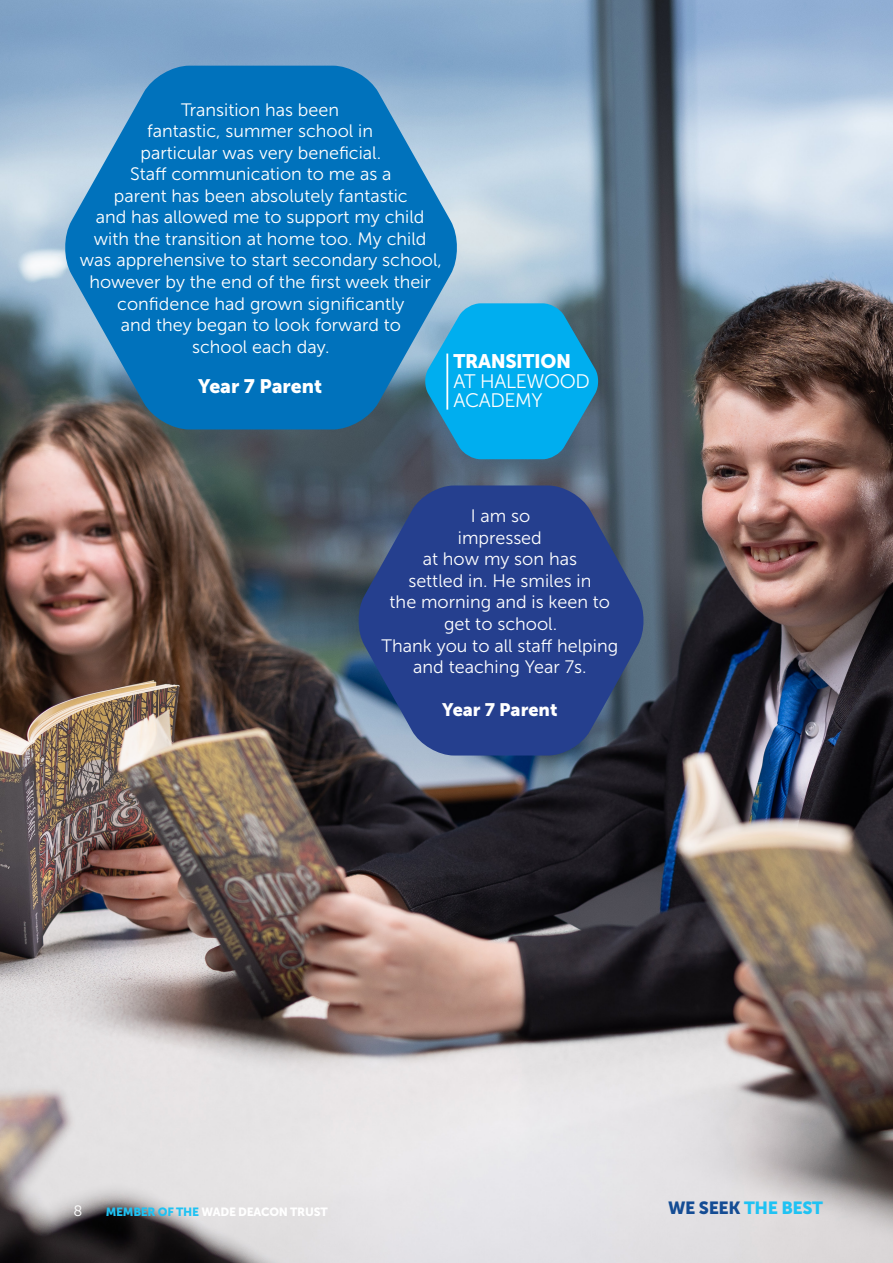
<style>
.page{position:relative;width:893px;height:1263px;background:#fff}
.page>*{position:absolute;margin:0;border:0;box-sizing:border-box;transform-origin:0 0}
.t1{font:19.5px "Museo Sans 300";letter-spacing:-.02em;color:#fff}
.t2{font:19.5px "Museo Sans 900";letter-spacing:-.02em;color:#fff}
.t3{font:19.35px "Museo Sans 900";color:#fff}
.t4{font:18px/21.6px "Museo Sans 300";color:#fff;text-align:center}
.t5{font:18px "Museo Sans 900";color:#fff}
.t6{font:17.55px "Museo Sans 900";letter-spacing:-.02em;color:#1fc2f3}
.t7{font:15px "Museo Sans 300";color:#fff}
.t8{font:11.85px "Museo Sans 900";letter-spacing:-.02em;color:#fff}
.s1{color:#1fc2f3}
.s2{color:#144c94}
</style>
<div class="page">
<img style="left:0;top:0;width:893px;height:1263px">
<svg style="left:357px;top:485px;width:288px;height:270px;background:#304889"></svg>
<svg style="left:63px;top:66px;width:396px;height:363px;background:#1e7dbb"></svg>
<svg style="left:424px;top:303px;width:175px;height:156px;background:#16a1d6"></svg>
<hr style="left:446px;top:354px;width:2px;height:56px;background:#fff">
<p class="t4" style="left:181px;top:99px;width:159px">Transition has been</p>
<p class="t4" style="left:147px;top:120px;width:227px">fantastic, summer school in</p>
<p class="t4" style="left:141px;top:142px;width:242px">particular was very beneficial.</p>
<p class="t4" style="left:130px;top:163px;width:263px">Staff communication to me as a</p>
<p class="t4" style="left:80px;top:185px;width:364px">parent has been absolutely fantastic<br>and has allowed me to support my child with the transition at home too. My child was apprehensive to start secondary school, however by the end of the first week their confidence had grown significantly<br>and they began to look forward to<br>school each day.</p>
<p class="t3" style="left:198px;top:375px;width:126px">Year 7 Parent</p>
<p class="t2" style="left:453px;top:350px;width:119px">TRANSITION</p>
<p class="t1" style="left:453px;top:370px;width:138px">AT HALEWOOD</p>
<p class="t1" style="left:453px;top:390px;width:91px">ACADEMY</p>
<p class="t4" style="left:458px;top:505px;width:86px">I am so impressed</p>
<p class="t4" style="left:423px;top:548px;width:156px">at how my son has</p>
<p class="t4" style="left:408px;top:570px;width:184px">settled in. He smiles in</p>
<p class="t4" style="left:390px;top:592px;width:222px">the morning and is keen to</p>
<p class="t4" style="left:444px;top:613px;width:115px">get to school.</p>
<p class="t4" style="left:382px;top:635px;width:238px">Thank you to all staff helping</p>
<p class="t4" style="left:413px;top:656px;width:175px">and teaching Year 7s.</p>
<p class="t5" style="left:442px;top:700px;width:117px">Year 7 Parent</p>
<p class="t7" style="left:73px;top:1202px;width:11px">8</p>
<p class="t8" style="left:106px;top:1205px;width:223px"><span class="s1">MEMBER OF THE</span> WADE DEACON TRUST</p>
<p class="t6" style="left:668px;top:1197px;width:157px"><span class="s2">WE SEEK</span> THE BEST</p>
</div>
